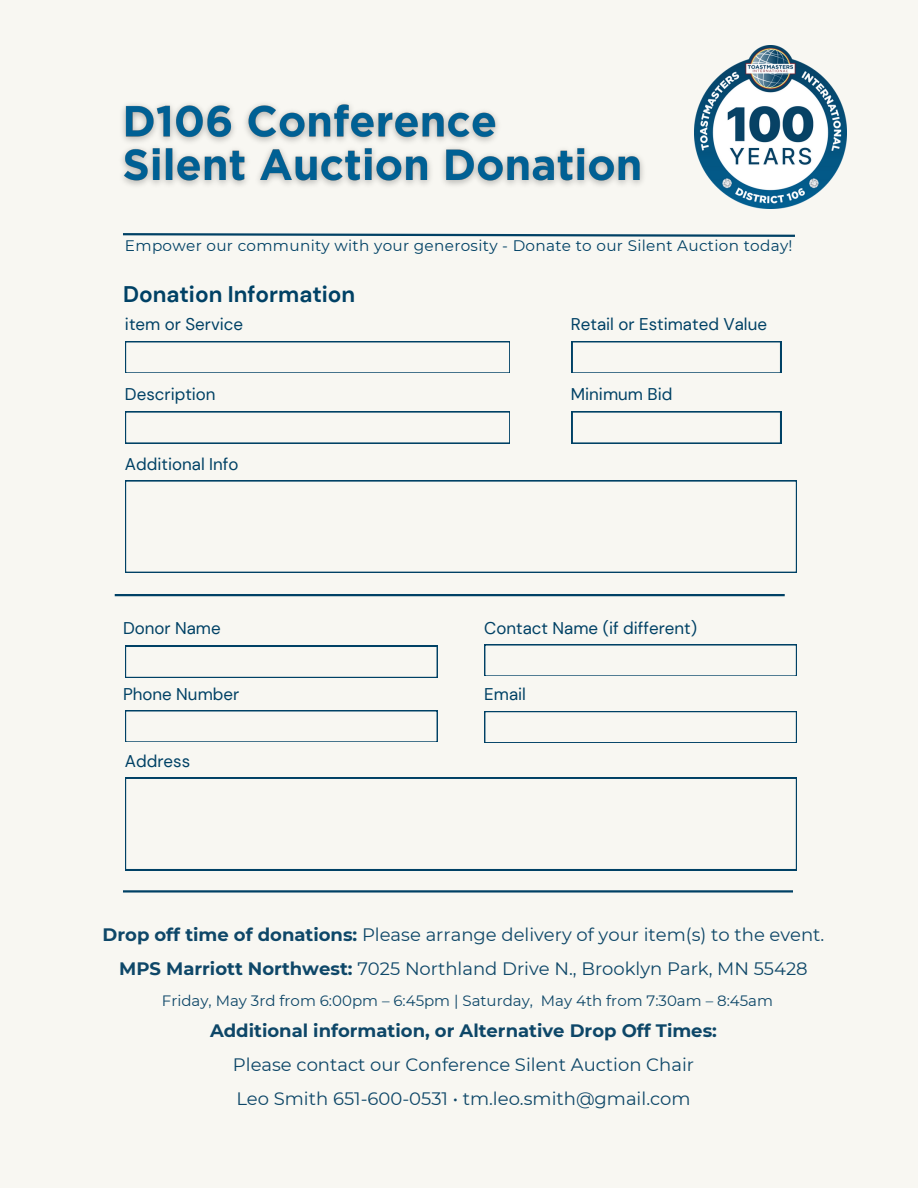
<style>
.page{position:relative;width:918px;height:1188px;background:#f8f7f2}
.page>*{position:absolute;margin:0;border:0;box-sizing:border-box;transform-origin:0 0}
.t1{font:700 22.65px "DM Sans";color:#004165}
.t2{font:18px/33.8px "Montserrat";color:#0e4768;text-align:center}
.t3{font:16.95px "DM Sans";color:#004165}
.t4{font:15.3px "Montserrat";letter-spacing:.02em;color:#004165}
.t5{font:15px "Montserrat";color:#0e4768}
.s1{font-weight:700}
</style>
<div class="page">
<svg style="left:123px;top:233px;width:672px;height:4px"></svg>
<hr style="left:115px;top:594px;width:670px;height:2px;background:#004165">
<svg style="left:125px;top:778px;width:672px;height:92px"></svg>
<svg style="left:484px;top:644px;width:313px;height:32px"></svg>
<svg style="left:484px;top:711px;width:313px;height:32px"></svg>
<hr style="left:123px;top:890px;width:670px;height:3px;background:#004165">
<img style="left:695px;top:46px;width:151px;height:163px">
<svg style="left:125px;top:341px;width:385px;height:32px"></svg>
<svg style="left:572px;top:341px;width:209px;height:32px"></svg>
<svg style="left:572px;top:412px;width:209px;height:31px"></svg>
<svg style="left:125px;top:412px;width:385px;height:31px"></svg>
<svg style="left:125px;top:646px;width:313px;height:31px"></svg>
<svg style="left:125px;top:710px;width:313px;height:32px"></svg>
<svg style="left:125px;top:481px;width:672px;height:92px"></svg>
<img style="left:122px;top:103px;width:521px;height:83px">
<h3 class="t4" style="left:125px;top:236px;width:669px">Empower our community with your generosity - Donate to our Silent Auction today!</h3>
<h3 class="t1" style="left:123px;top:280px;width:234px">Donation Information</h3>
<p class="t3" style="left:125px;top:313px;width:120px">item or Service</p>
<h2 class="t3" style="left:571px;top:313px;width:198px">Retail or Estimated Value</h2>
<h3 class="t3" style="left:125px;top:383px;width:92px">Description</h3>
<h3 class="t3" style="left:571px;top:383px;width:103px">Minimum Bid</h3>
<h3 class="t3" style="left:125px;top:453px;width:115px">Additional Info</h3>
<h3 class="t3" style="left:123px;top:617px;width:99px">Donor Name</h3>
<h3 class="t3" style="left:484px;top:617px;width:214px">Contact Name (if different)</h3>
<h3 class="t3" style="left:123px;top:683px;width:118px">Phone Number</h3>
<h3 class="t3" style="left:484px;top:683px;width:43px">Email</h3>
<h3 class="t3" style="left:125px;top:750px;width:67px">Address</h3>
<h3 class="t2" style="left:103px;top:918px;width:723px"><span class="s1">Drop off time of donations:</span> Please arrange delivery of your item(s) to the event.<br><span class="s1">MPS Marriott Northwest:</span> 7025 Northland Drive N., Brooklyn Park, MN 55428</h3>
<h3 class="t5" style="left:162px;top:991px;width:613px">Friday, May 3rd from 6:00pm – 6:45pm | Saturday, May 4th from 7:30am – 8:45am</h3>
<h3 class="t2" style="left:210px;top:1014px;width:508px"><span class="s1">Additional information, or Alternative Drop Off Times:<br></span>Please contact our Conference Silent Auction Chair<br>Leo Smith 651-600-0531 • tm.leo.smith@gmail.com</h3>
</div>
